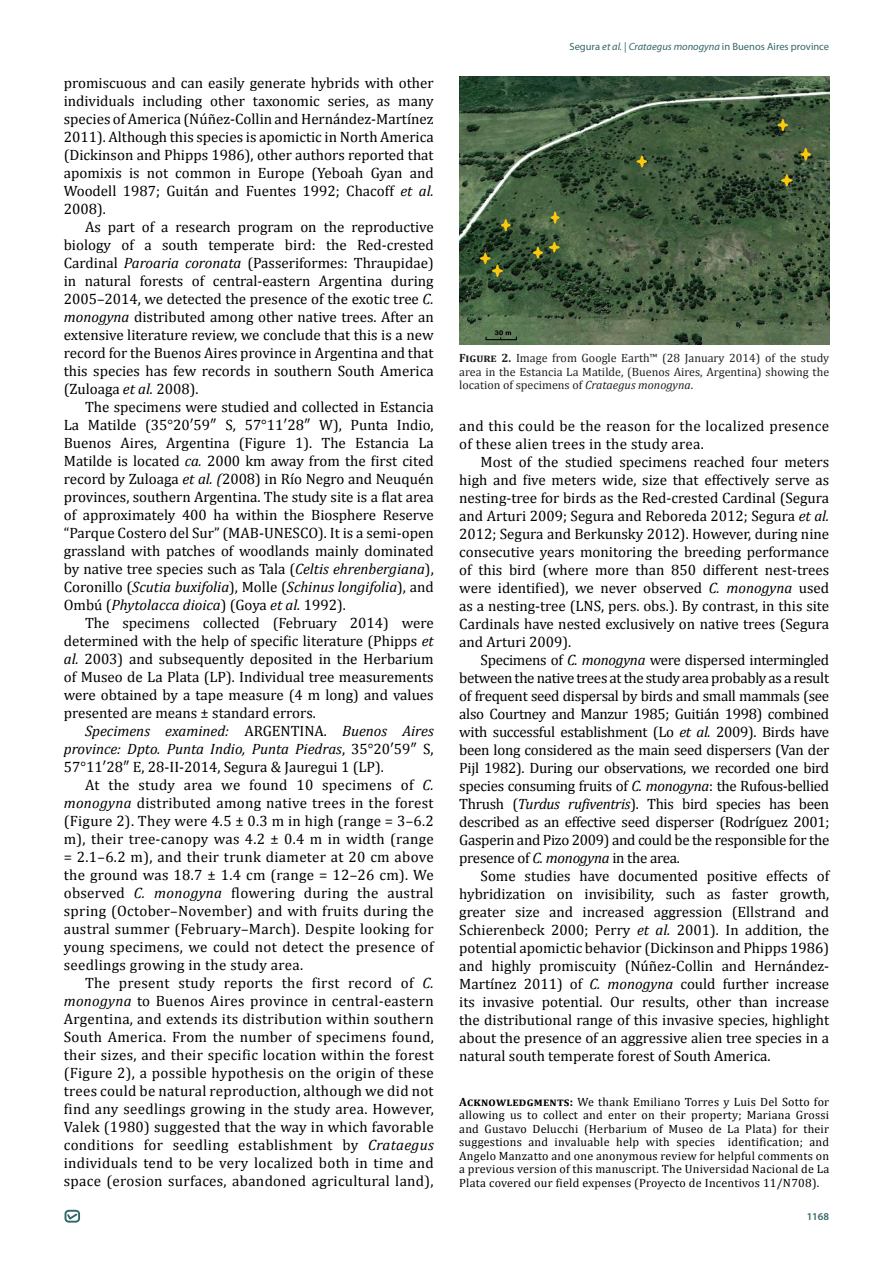
<style>
.page{position:relative;width:893px;height:1263px;background:#fff}
.page>*{position:absolute;margin:0;border:0;box-sizing:border-box;transform-origin:0 0}
.Body{font:15px/18px "Cambria";color:#000;text-align:justify}
.Body-2{font:italic 15px/18px "Cambria";color:#000;text-align:justify}
.Body-3{font:15px/18px "Cambria";letter-spacing:.02em;color:#000}
.Acknowledgements{font:12px/13.5px "Cambria";letter-spacing:.02em;color:#000;text-align:justify}
.Figure_Captions{font:12px/13.5px "Cambria";color:#231f20;text-align:justify}
.t1{font:10.5px "Myriad Pro";color:#336767}
.t2{font:600 10.5px "Myriad Pro";color:#336767}
.s1{font-style:italic}
.s2{font-style:normal}
.s3{font-weight:700}
</style>
<div class="page">
<div style="left:65px;top:1210px;width:15px;height:12px;border:2px solid #336767;border-radius:3px"></div>
<svg style="left:66px;top:1212px;width:13px;height:9px"></svg>
<img style="left:459px;top:77px;width:370px;height:267px">
<p class="Body" style="left:64px;top:74px;width:371px">promiscuous and can easily generate hybrids with other individuals including other taxonomic series, as many species of America (Núñez-Collin and Hernández-Martínez 2011). Although this species is apomictic in North America (Dickinson and Phipps 1986), other authors reported that apomixis is not common in Europe (Yeboah Gyan and Woodell 1987; Guitán and Fuentes 1992; Chacoff <span class="s1">et al.<br></span>2008).</p>
<p class="Body" style="left:64px;top:218px;width:371px;text-indent:21px">As part of a research program on the reproductive biology of a south temperate bird: the Red-crested Cardinal <span class="s1">Paroaria coronata</span> (Passeriformes: Thraupidae) in natural forests of central-eastern Argentina during 2005–2014, we detected the presence of the exotic tree <span class="s1">C. monogyna</span> distributed among other native trees. After an extensive literature review, we conclude that this is a new record for the Buenos Aires province in Argentina and that this species has few records in southern South America (Zuloaga <span class="s1">et al.</span> 2008).</p>
<p class="Body" style="left:64px;top:398px;width:371px;text-indent:21px">The specimens were studied and collected in Estancia La Matilde (35°20′59″ S, 57°11′28″ W), Punta Indio, Buenos Aires, Argentina (Figure 1). The Estancia La Matilde is located <span class="s1">ca.</span> 2000 km away from the first cited record by Zuloaga <span class="s1">et al. (</span>2008) in Río Negro and Neuquén provinces, southern Argentina. The study site is a flat area of approximately 400 ha within the Biosphere Reserve “Parque Costero del Sur” (MAB-UNESCO). It is a semi-open grassland with patches of woodlands mainly dominated by native tree species such as Tala (<span class="s1">Celtis ehrenbergiana</span>), Coronillo (<span class="s1">Scutia buxifolia</span>), Molle (<span class="s1">Schinus longifolia</span>), and Ombú (<span class="s1">Phytolacca dioica</span>) (Goya <span class="s1">et al.</span> 1992).</p>
<p class="Body" style="left:64px;top:614px;width:371px;text-indent:21px">The specimens collected (February 2014) were determined with the help of specific literature (Phipps <span class="s1">et al.</span> 2003) and subsequently deposited in the Herbarium of Museo de La Plata (LP). Individual tree measurements were obtained by a tape measure (4 m long) and values presented are means ± standard errors.</p>
<p class="Body-2" style="left:64px;top:721px;width:371px;text-indent:21px">Specimens examined: <span class="s2">ARGENTINA.</span> Buenos Aires province: Dpto. Punta Indio, Punta Piedras<span class="s2">, 35°20′59″ S, 57°11′28″ E, 28-II-2014, Segura &amp; Jauregui 1 (LP).</span></p>
<p class="Body" style="left:64px;top:776px;width:372px;text-indent:21px">At the study area we found 10 specimens of <span class="s1">C. monogyna</span> distributed among native trees in the forest (Figure 2). They were 4.5 ± 0.3 m in high (range = 3–6.2 m), their tree-canopy was 4.2 ± 0.4 m in width (range = 2.1–6.2 m), and their trunk diameter at 20 cm above the ground was 18.7 ± 1.4 cm (range = 12–26 cm). We observed <span class="s1">C. monogyna</span> flowering during the austral spring (October–November) and with fruits during the austral summer (February–March). Despite looking for young specimens, we could not detect the presence of seedlings growing in the study area.</p>
<p class="Body" style="left:64px;top:974px;width:371px;text-indent:21px">The present study reports the first record of <span class="s1">C. monogyna</span> to Buenos Aires province in central-eastern Argentina, and extends its distribution within southern South America. From the number of specimens found, their sizes, and their specific location within the forest (Figure 2), a possible hypothesis on the origin of these trees could be natural reproduction, although we did not find any seedlings growing in the study area. However, Valek (1980) suggested that the way in which favorable conditions for seedling establishment by <span class="s1">Crataegus </span>individuals tend to be very localized both in time and space (erosion surfaces, abandoned agricultural land),</p>
<p class="t1" style="left:569px;top:40px;width:261px">Segura <span class="s1">et al.</span> | <span class="s1">Crataegus monogyna</span> in Buenos Aires province</p>
<p class="Figure_Captions" style="left:459px;top:351px;width:371px"><span class="s3">Figure 2.</span> Image from Google Earth™ (28 January 2014) of the study area in the Estancia La Matilde, (Buenos Aires, Argentina) showing the location of specimens of <span class="s1">Crataegus monogyna</span>.</p>
<p class="Body-3" style="left:459px;top:416px;width:371px">and this could be the reason for the localized presence of these alien trees in the study area.</p>
<p class="Body" style="left:459px;top:452px;width:371px;text-indent:21px">Most of the studied specimens reached four meters high and five meters wide, size that effectively serve as nesting-tree for birds as the Red-crested Cardinal (Segura and Arturi 2009; Segura and Reboreda 2012; Segura <span class="s1">et al.<br></span>2012; Segura and Berkunsky 2012). However, during nine consecutive years monitoring the breeding performance of this bird (where more than 850 different nest-trees were identified), we never observed <span class="s1">C. monogyna</span> used as a nesting-tree (LNS, pers. obs.). By contrast, in this site Cardinals have nested exclusively on native trees (Segura and Arturi 2009).</p>
<p class="Body" style="left:459px;top:650px;width:372px;text-indent:21px">Specimens of <span class="s1">C. monogyna</span> were dispersed intermingled between the native trees at the study area probably as a result of frequent seed dispersal by birds and small mammals (see also Courtney and Manzur 1985; Guitián 1998) combined with successful establishment (Lo <span class="s1">et al.</span> 2009). Birds have been long considered as the main seed dispersers (Van der Pijl 1982). During our observations, we recorded one bird species consuming fruits of <span class="s1">C. monogyna</span>: the Rufous-bellied Thrush (<span class="s1">Turdus rufiventris</span>). This bird species has been described as an effective seed disperser (Rodríguez 2001; Gasperin and Pizo 2009) and could be the responsible for the presence of <span class="s1">C. monogyna</span> in the area.</p>
<p class="Body" style="left:459px;top:866px;width:371px;text-indent:21px">Some studies have documented positive effects of hybridization on invisibility, such as faster growth, greater size and increased aggression (Ellstrand and Schierenbeck 2000; Perry <span class="s1">et al.</span> 2001). In addition, the potential apomictic behavior (Dickinson and Phipps 1986) and highly promiscuity (Núñez-Collin and Hernández-Martínez 2011) of <span class="s1">C. monogyna</span> could further increase its invasive potential. Our results, other than increase the distributional range of this invasive species, highlight about the presence of an aggressive alien tree species in a natural south temperate forest of South America.</p>
<p class="Acknowledgements" style="left:459px;top:1095px;width:371px"><span class="s3">Acknowledgments:</span> We thank Emiliano Torres y Luis Del Sotto for allowing us to collect and enter on their property; Mariana Grossi and Gustavo Delucchi (Herbarium of Museo de La Plata) for their suggestions and invaluable help with species identification; and Angelo Manzatto and one anonymous review for helpful comments on a previous version of this manuscript. The Universidad Nacional de La Plata covered our field expenses (Proyecto de Incentivos 11/N708).</p>
<p class="t2" style="left:807px;top:1209px;width:24px">1168</p>
</div>
